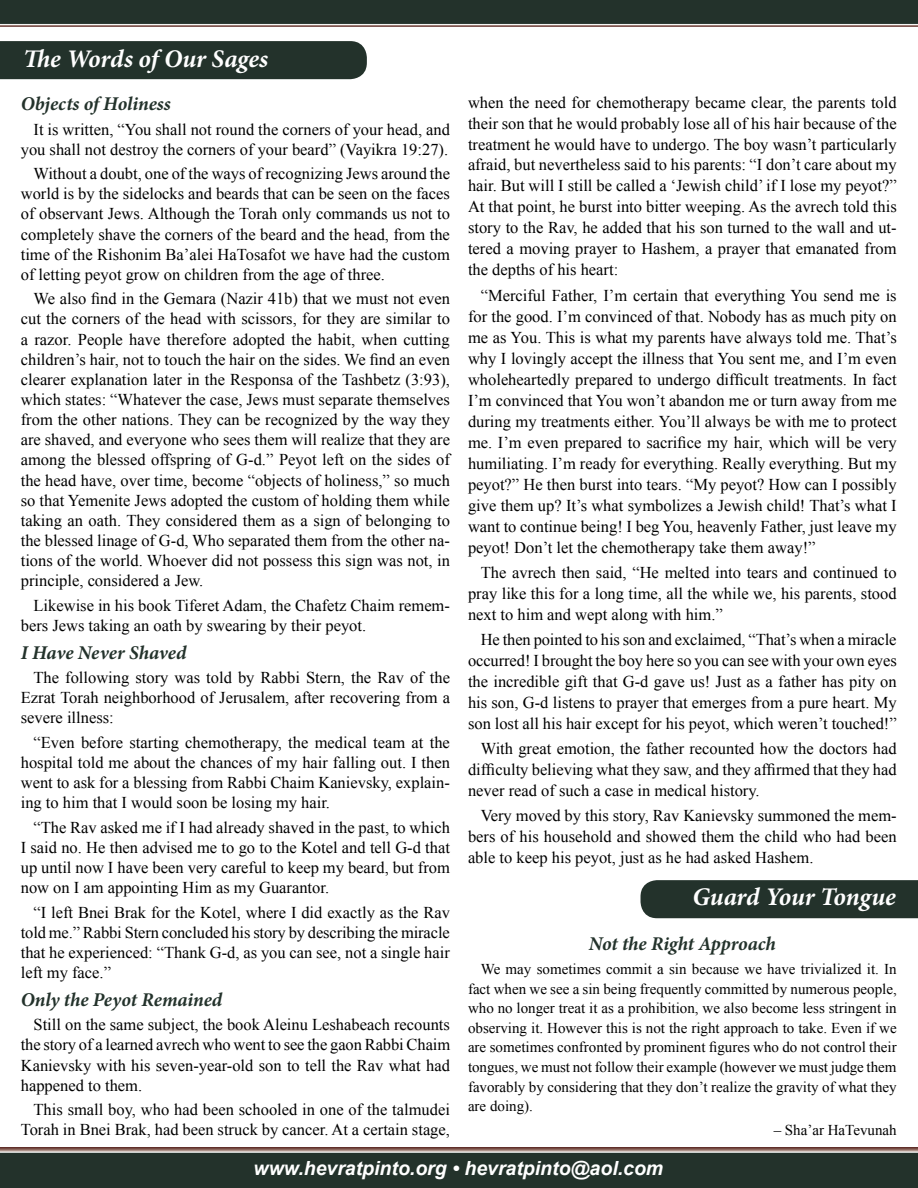
<style>
.page{position:relative;width:918px;height:1188px;background:#fff}
.page>*{position:absolute;margin:0;border:0;box-sizing:border-box;transform-origin:0 0}
.t1{font:italic 700 25.35px "Minion Pro";letter-spacing:-.005em;color:#fff}
.t2{font:italic 700 19.5px "Minion Pro";letter-spacing:-.005em;color:#23322b}
.t3{font:italic 700 19.5px "Arial";color:#fff}
.t4{font:16.5px/20.1px "Times New Roman";color:#000;text-align:justify}
.t5{font:15px/19.6px "Times New Roman";color:#000;text-align:justify}
</style>
<div class="page">
<svg style="left:0;top:1147px;width:918px;height:41px;background:#353d36"></svg>
<div style="left:0;top:41px;width:367px;height:38px;background:#23322b"></div>
<div style="left:641px;top:880px;width:277px;height:38px;background:#23322b"></div>
<svg style="left:0;top:0;width:918px;height:27px;background:#333d37"></svg>
<h1 class="t1" style="left:23px;top:41px;width:247px">The Words of Our Sages</h1>
<p class="t2" style="left:21px;top:90px;width:151px">Objects of Holiness</p>
<p class="t4" style="left:21px;top:119px;width:431px;text-align:right">It is written, “You shall not round the corners of your head, and you shall not destroy the corners of your beard” (Vayikra 19:27).</p>
<p class="t4" style="left:21px;top:163px;width:431px;text-indent:13px">Without a doubt, one of the ways of recognizing Jews around the world is by the sidelocks and beards that can be seen on the faces of observant Jews. Although the Torah only commands us not to completely shave the corners of the beard and the head, from the time of the Rishonim Ba’alei HaTosafot we have had the custom of letting peyot grow on children from the age of three.</p>
<p class="t4" style="left:21px;top:288px;width:431px;text-indent:13px">We also find in the Gemara (Nazir 41b) that we must not even cut the corners of the head with scissors, for they are similar to a razor. People have therefore adopted the habit, when cutting children’s hair, not to touch the hair on the sides. We find an even clearer explanation later in the Responsa of the Tashbetz (3:93), which states: “Whatever the case, Jews must separate themselves from the other nations. They can be recognized by the way they are shaved, and everyone who sees them will realize that they are among the blessed offspring of G-d.” Peyot left on the sides of the head have, over time, become “objects of holiness,” so much so that Yemenite Jews adopted the custom of holding them while taking an oath. They considered them as a sign of belonging to the blessed linage of G-d, Who separated them from the other na&shy;tions of the world. Whoever did not possess this sign was not, in principle, considered a Jew.</p>
<p class="t4" style="left:21px;top:595px;width:431px;text-indent:13px">Likewise in his book Tiferet Adam, the Chafetz Chaim remem&shy;bers Jews taking an oath by swearing by their peyot.</p>
<p class="t2" style="left:21px;top:639px;width:167px">I Have Never Shaved</p>
<p class="t4" style="left:21px;top:667px;width:431px;text-indent:13px">The following story was told by Rabbi Stern, the Rav of the Ezrat Torah neighborhood of Jerusalem, after recovering from a severe illness:</p>
<p class="t4" style="left:21px;top:732px;width:431px;text-indent:13px">“Even before starting chemotherapy, the medical team at the hospital told me about the chances of my hair falling out. I then went to ask for a blessing from Rabbi Chaim Kanievsky, explain&shy;ing to him that I would soon be losing my hair.</p>
<p class="t4" style="left:21px;top:817px;width:431px;text-indent:13px">“The Rav asked me if I had already shaved in the past, to which I said no. He then advised me to go to the Kotel and tell G-d that up until now I have been very careful to keep my beard, but from now on I am appointing Him as my Guarantor.</p>
<p class="t4" style="left:21px;top:902px;width:431px;text-indent:13px">“I left Bnei Brak for the Kotel, where I did exactly as the Rav told me.” Rabbi Stern concluded his story by describing the miracle that he experienced: “Thank G-d, as you can see, not a single hair left my face.”</p>
<p class="t2" style="left:21px;top:986px;width:203px">Only the Peyot Remained</p>
<p class="t4" style="left:21px;top:1014px;width:431px;text-indent:13px">Still on the same subject, the book Aleinu Leshabeach recounts the story of a learned avrech who went to see the gaon Rabbi Chaim Kanievsky with his seven-year-old son to tell the Rav what had happened to them.</p>
<p class="t4" style="left:21px;top:1099px;width:431px;text-align:right">This small boy, who had been schooled in one of the talmudei<br>Torah in Bnei Brak, had been struck by cancer. At a certain stage,</p>
<p class="t4" style="left:468px;top:91px;width:430px;line-height:21px">when the need for chemotherapy became clear, the parents told their son that he would probably lose all of his hair because of the treatment he would have to undergo. The boy wasn’t particularly afraid, but nevertheless said to his parents: “I don’t care about my hair. But will I still be called a ‘Jewish child’ if I lose my peyot?” At that point, he burst into bitter weeping. As the avrech told this story to the Rav, he added that his son turned to the wall and ut&shy;tered a moving prayer to Hashem, a prayer that emanated from the depths of his heart:</p>
<p class="t4" style="left:468px;top:284px;width:430px;line-height:21px;text-indent:13px">“Merciful Father, I’m certain that everything You send me is for the good. I’m convinced of that. Nobody has as much pity on me as You. This is what my parents have always told me. That’s why I lovingly accept the illness that You sent me, and I’m even wholeheartedly prepared to undergo difficult treatments. In fact I’m convinced that You won’t abandon me or turn away from me during my treatments either. You’ll always be with me to protect me. I’m even prepared to sacrifice my hair, which will be very humiliating. I’m ready for everything. Really everything. But my peyot?” He then burst into tears. “My peyot? How can I possibly give them up? It’s what symbolizes a Jewish child! That’s what I want to continue being! I beg You, heavenly Father, just leave my peyot! Don’t let the chemotherapy take them away!”</p>
<p class="t4" style="left:468px;top:561px;width:430px;line-height:21px;text-indent:13px">The avrech then said, “He melted into tears and continued to pray like this for a long time, all the while we, his parents, stood next to him and wept along with him.”</p>
<p class="t4" style="left:468px;top:629px;width:430px;line-height:21px;text-indent:13px">He then pointed to his son and exclaimed, “That’s when a miracle occurred! I brought the boy here so you can see with your own eyes the incredible gift that G-d gave us! Just as a father has pity on his son, G-d listens to prayer that emerges from a pure heart. My son lost all his hair except for his peyot, which weren’t touched!”</p>
<p class="t4" style="left:468px;top:738px;width:430px;line-height:21px;text-indent:13px">With great emotion, the father recounted how the doctors had difficulty believing what they saw, and they affirmed that they had never read of such a case in medical history.</p>
<p class="t4" style="left:468px;top:805px;width:430px;line-height:21px;text-indent:13px">Very moved by this story, Rav Kanievsky summoned the mem&shy;bers of his household and showed them the child who had been able to keep his peyot, just as he had asked Hashem.</p>
<h1 class="t1" style="left:692px;top:879px;width:205px">Guard Your Tongue</h1>
<p class="t2" style="left:589px;top:930px;width:188px">Not the Right Approach</p>
<p class="t5" style="left:468px;top:959px;width:430px;text-indent:13px">We may sometimes commit a sin because we have trivialized it. In fact when we see a sin being frequently committed by numerous people, who no longer treat it as a prohibition, we also become less stringent in observing it. However this is not the right approach to take. Even if we are sometimes confronted by prominent figures who do not control their tongues, we must not follow their example (however we must judge them favorably by considering that they don’t realize the gravity of what they are doing).</p>
<p class="t5" style="left:774px;top:1120px;width:125px">– Sha’ar HaTevunah</p>
<p class="t3" style="left:254px;top:1155px;width:411px">www.hevratpinto.org • hevratpinto@aol.com</p>
</div>
